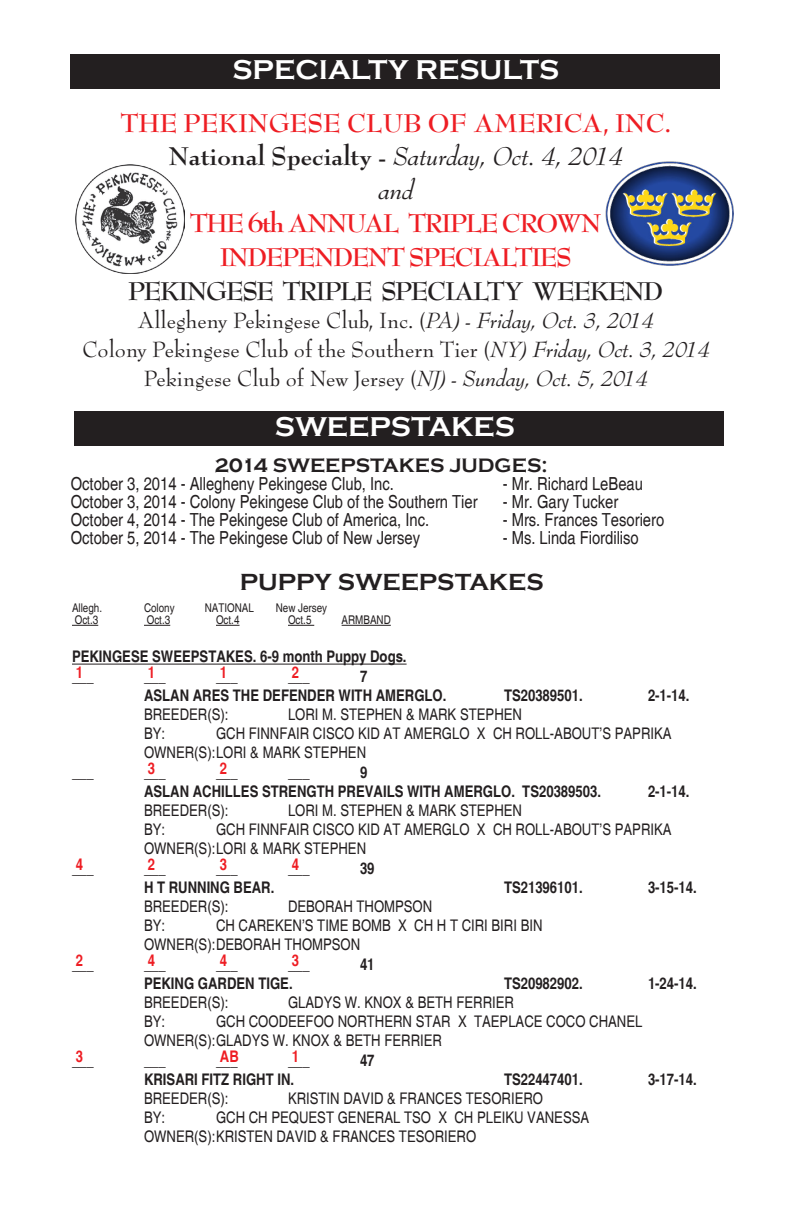
<style>
.page{position:relative;width:792px;height:1224px;background:#fff}
.page>*{position:absolute;margin:0;border:0;box-sizing:border-box;transform-origin:0 0}
.t1{font:700 28px "Bernhard Modern Std";letter-spacing:-.05em;color:#ee1d23}
.t2{font:italic 28px "Bernhard Modern Std";color:#231f20}
.t3{font:700 28px "Bernhard Modern Std";letter-spacing:-.05em;color:#231f20}
.t4{font:700 28px "Bernhard Modern Std";color:#ee1d23}
.t5{font:700 28px "Copperplate Gothic";color:#fff}
.t6{font:24px "Bernhard Modern Std";color:#231f20}
.t7{font:700 24px "Copperplate Gothic";color:#231f20}
.t8{font:700 20px "Copperplate Gothic";color:#231f20}
.t9{font:condensed 18px "Helvetica";color:#231f20}
.t10{font:condensed 16px "Helvetica";color:#231f20}
.t11{font:700 condensed 16px "Helvetica";color:#231f20}
.t12{font:700 condensed 16px "Helvetica";color:#ee1d23}
.t13{font:condensed 12px "Helvetica";color:#231f20}
.s1{font-weight:700;font-style:normal}
.s2{font-style:italic}
</style>
<div class="page">
<div style="left:74px;top:411px;width:649px;height:34px;background:#231f20"></div>
<svg style="left:72px;top:625px;width:26px;height:1px"></svg>
<svg style="left:144px;top:625px;width:26px;height:1px"></svg>
<svg style="left:216px;top:625px;width:24px;height:1px"></svg>
<svg style="left:288px;top:625px;width:26px;height:1px"></svg>
<hr style="left:342px;top:625px;width:49px;height:1px;background:#231f20">
<hr style="left:72px;top:664px;width:335px;height:1px;background:#231f20">
<img style="left:605px;top:161px;width:129px;height:105px">
<img style="left:75px;top:164px;width:109px;height:109px">
<div style="left:71px;top:54px;width:649px;height:34px;background:#231f20"></div>
<p class="t5" style="left:232px;top:54px;width:328px">SPECIALTY RESULTS</p>
<p class="t4" style="left:120px;top:108px;width:552px">THE PEKINGESE CLUB OF AMERICA, INC.</p>
<p class="t2" style="left:169px;top:142px;width:456px"><span class="s1">National Specialty -</span> Saturday, Oct. 4, 2014</p>
<p class="t2" style="left:378px;top:176px;width:37px">and</p>
<p class="t1" style="left:190px;top:209px;width:413px">THE 6th ANNUAL TRIPLE CROWN</p>
<p class="t1" style="left:220px;top:243px;width:353px">INDEPENDENT SPECIALTIES</p>
<p class="t3" style="left:128px;top:276px;width:537px">PEKINGESE TRIPLE SPECIALTY WEEKEND</p>
<p class="t6" style="left:138px;top:308px;width:517px">Allegheny Pekingese Club, Inc. (<span class="s2">PA) - Friday, Oct. 3, 2014</span></p>
<p class="t6" style="left:82px;top:337px;width:629px">Colony Pekingese Club of the Southern Tier (<span class="s2">NY) Friday, Oct. 3, 2014</span></p>
<p class="t6" style="left:144px;top:366px;width:505px">Pekingese Club of New Jersey (<span class="s2">NJ) - Sunday, Oct. 5, 2014</span></p>
<p class="t5" style="left:275px;top:412px;width:242px">SWEEPSTAKES</p>
<p class="t8" style="left:215px;top:454px;width:334px">2014 SWEEPSTAKES JUDGES:</p>
<p class="t9" style="left:71px;top:473px;width:325px">October 3, 2014 - Allegheny Pekingese Club, Inc.</p>
<p class="t9" style="left:503px;top:473px;width:142px">- Mr. Richard LeBeau</p>
<p class="t9" style="left:71px;top:491px;width:408px">October 3, 2014 - Colony Pekingese Club of the Southern Tier</p>
<p class="t9" style="left:503px;top:491px;width:117px">- Mr. Gary Tucker</p>
<p class="t9" style="left:71px;top:509px;width:360px">October 4, 2014 - The Pekingese Club of America, Inc.</p>
<p class="t9" style="left:503px;top:509px;width:163px">- Mrs. Frances Tesoriero</p>
<p class="t9" style="left:71px;top:527px;width:351px">October 5, 2014 - The Pekingese Club of New Jersey</p>
<p class="t9" style="left:503px;top:527px;width:138px">- Ms. Linda Fiordiliso</p>
<p class="t7" style="left:240px;top:569px;width:305px">PUPPY SWEEPSTAKES</p>
<p class="t13" style="left:72px;top:601px;width:32px">Allegh.</p>
<p class="t13" style="left:144px;top:601px;width:32px">Colony</p>
<p class="t13" style="left:205px;top:601px;width:51px">NATIONAL</p>
<p class="t13" style="left:276px;top:601px;width:53px">New Jersey</p>
<p class="t13" style="left:75px;top:613px;width:25px">Oct.3</p>
<p class="t13" style="left:147px;top:613px;width:25px">Oct.3</p>
<p class="t13" style="left:216px;top:613px;width:25px">Oct.4</p>
<p class="t13" style="left:288px;top:613px;width:25px">Oct.5</p>
<p class="t13" style="left:342px;top:613px;width:51px">ARMBAND</p>
<p class="t11" style="left:72px;top:647px;width:336px">PEKINGESE SWEEPSTAKES. 6-9 month Puppy Dogs.</p>
<p class="t11" style="left:72px;top:666px;width:23px">___</p>
<p class="t11" style="left:144px;top:666px;width:23px">___</p>
<p class="t11" style="left:216px;top:666px;width:23px">___</p>
<p class="t11" style="left:288px;top:666px;width:23px">___</p>
<p class="t12" style="left:76px;top:663px;width:9px">1</p>
<p class="t12" style="left:148px;top:663px;width:9px">1</p>
<p class="t12" style="left:220px;top:663px;width:9px">1</p>
<p class="t12" style="left:292px;top:663px;width:9px">2</p>
<p class="t11" style="left:360px;top:666px;width:9px">7</p>
<p class="t11" style="left:144px;top:686px;width:304px">ASLAN ARES THE DEFENDER WITH AMERGLO.</p>
<p class="t11" style="left:504px;top:686px;width:80px">TS20389501.</p>
<p class="t11" style="left:648px;top:686px;width:43px">2-1-14.</p>
<p class="t10" style="left:144px;top:705px;width:86px">BREEDER(S):</p>
<p class="t10" style="left:288px;top:705px;width:236px">LORI M. STEPHEN &amp; MARK STEPHEN</p>
<p class="t10" style="left:144px;top:724px;width:23px">BY:</p>
<p class="t10" style="left:216px;top:724px;width:457px">GCH FINNFAIR CISCO KID AT AMERGLO X CH ROLL-ABOUT’S PAPRIKA</p>
<p class="t10" style="left:144px;top:744px;width:224px">OWNER(S):LORI &amp; MARK STEPHEN</p>
<p class="t12" style="left:148px;top:759px;width:9px">3</p>
<p class="t12" style="left:220px;top:759px;width:9px">2</p>
<p class="t11" style="left:360px;top:762px;width:9px">9</p>
<p class="t11" style="left:144px;top:782px;width:459px">ASLAN ACHILLES STRENGTH PREVAILS WITH AMERGLO. TS20389503.</p>
<p class="t11" style="left:648px;top:782px;width:43px">2-1-14.</p>
<p class="t10" style="left:144px;top:801px;width:86px">BREEDER(S):</p>
<p class="t10" style="left:288px;top:801px;width:236px">LORI M. STEPHEN &amp; MARK STEPHEN</p>
<p class="t10" style="left:144px;top:820px;width:23px">BY:</p>
<p class="t10" style="left:216px;top:820px;width:457px">GCH FINNFAIR CISCO KID AT AMERGLO X CH ROLL-ABOUT’S PAPRIKA</p>
<p class="t10" style="left:144px;top:840px;width:224px">OWNER(S):LORI &amp; MARK STEPHEN</p>
<p class="t11" style="left:72px;top:762px;width:23px">___</p>
<p class="t11" style="left:144px;top:762px;width:23px">___</p>
<p class="t11" style="left:216px;top:762px;width:23px">___</p>
<p class="t11" style="left:288px;top:762px;width:23px">___</p>
<p class="t12" style="left:76px;top:855px;width:9px">4</p>
<p class="t12" style="left:148px;top:855px;width:9px">2</p>
<p class="t12" style="left:220px;top:855px;width:9px">3</p>
<p class="t12" style="left:292px;top:855px;width:9px">4</p>
<p class="t11" style="left:360px;top:858px;width:16px">39</p>
<p class="t11" style="left:72px;top:858px;width:23px">___</p>
<p class="t11" style="left:144px;top:858px;width:23px">___</p>
<p class="t11" style="left:216px;top:858px;width:23px">___</p>
<p class="t11" style="left:288px;top:858px;width:23px">___</p>
<p class="t11" style="left:144px;top:878px;width:132px">H T RUNNING BEAR.</p>
<p class="t11" style="left:504px;top:878px;width:80px">TS21396101.</p>
<p class="t11" style="left:648px;top:878px;width:50px">3-15-14.</p>
<p class="t10" style="left:144px;top:897px;width:86px">BREEDER(S):</p>
<p class="t10" style="left:288px;top:897px;width:146px">DEBORAH THOMPSON</p>
<p class="t10" style="left:144px;top:916px;width:23px">BY:</p>
<p class="t10" style="left:216px;top:916px;width:328px">CH CAREKEN’S TIME BOMB X CH H T CIRI BIRI BIN</p>
<p class="t10" style="left:144px;top:936px;width:218px">OWNER(S):DEBORAH THOMPSON</p>
<p class="t12" style="left:76px;top:951px;width:9px">2</p>
<p class="t12" style="left:148px;top:951px;width:9px">4</p>
<p class="t12" style="left:220px;top:951px;width:9px">4</p>
<p class="t12" style="left:292px;top:951px;width:9px">3</p>
<p class="t11" style="left:360px;top:954px;width:16px">41</p>
<p class="t11" style="left:72px;top:954px;width:23px">___</p>
<p class="t11" style="left:144px;top:954px;width:23px">___</p>
<p class="t11" style="left:216px;top:954px;width:23px">___</p>
<p class="t11" style="left:288px;top:954px;width:23px">___</p>
<p class="t11" style="left:144px;top:974px;width:150px">PEKING GARDEN TIGE.</p>
<p class="t11" style="left:504px;top:974px;width:80px">TS20982902.</p>
<p class="t11" style="left:648px;top:974px;width:50px">1-24-14.</p>
<p class="t10" style="left:144px;top:993px;width:86px">BREEDER(S):</p>
<p class="t10" style="left:288px;top:993px;width:228px">GLADYS W. KNOX &amp; BETH FERRIER</p>
<p class="t10" style="left:144px;top:1012px;width:23px">BY:</p>
<p class="t10" style="left:216px;top:1012px;width:428px">GCH COODEEFOO NORTHERN STAR X TAEPLACE COCO CHANEL</p>
<p class="t10" style="left:144px;top:1032px;width:300px">OWNER(S):GLADYS W. KNOX &amp; BETH FERRIER</p>
<p class="t12" style="left:76px;top:1047px;width:9px">3</p>
<p class="t12" style="left:220px;top:1047px;width:20px">AB</p>
<p class="t12" style="left:292px;top:1047px;width:9px">1</p>
<p class="t11" style="left:360px;top:1050px;width:16px">47</p>
<p class="t11" style="left:72px;top:1050px;width:23px">___</p>
<p class="t11" style="left:144px;top:1050px;width:23px">___</p>
<p class="t11" style="left:216px;top:1050px;width:23px">___</p>
<p class="t11" style="left:288px;top:1050px;width:23px">___</p>
<p class="t11" style="left:144px;top:1070px;width:152px">KRISARI FITZ RIGHT IN.</p>
<p class="t11" style="left:504px;top:1070px;width:80px">TS22447401.</p>
<p class="t11" style="left:648px;top:1070px;width:50px">3-17-14.</p>
<p class="t10" style="left:144px;top:1089px;width:86px">BREEDER(S):</p>
<p class="t10" style="left:288px;top:1089px;width:257px">KRISTIN DAVID &amp; FRANCES TESORIERO</p>
<p class="t10" style="left:144px;top:1108px;width:23px">BY:</p>
<p class="t10" style="left:216px;top:1108px;width:375px">GCH CH PEQUEST GENERAL TSO X CH PLEIKU VANESSA</p>
<p class="t10" style="left:144px;top:1128px;width:334px">OWNER(S):KRISTEN DAVID &amp; FRANCES TESORIERO</p>
</div>
